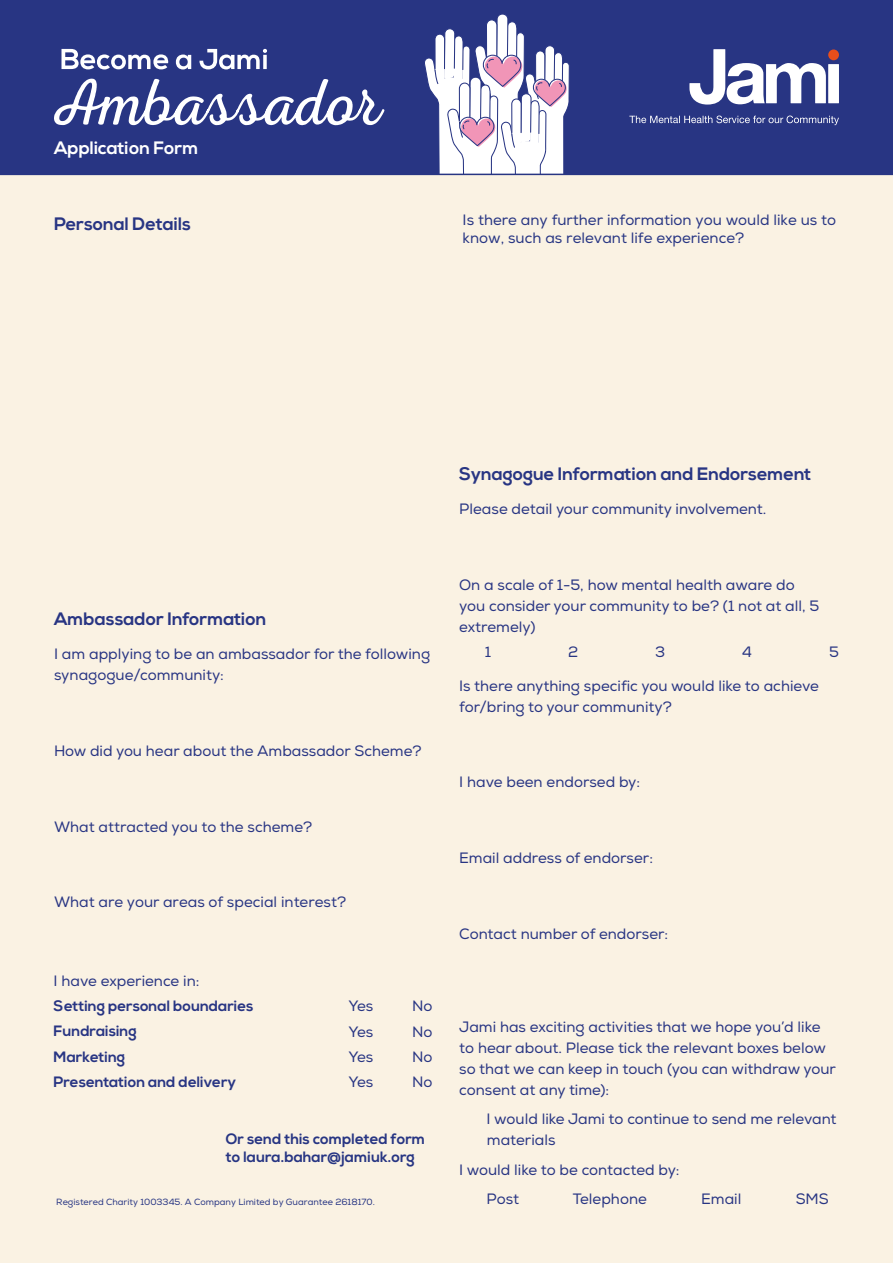
<style>
.page{position:relative;width:893px;height:1263px;background:#faf2e3}
.page>*{position:absolute;margin:0;border:0;box-sizing:border-box;transform-origin:0 0}
.t1{font:700 18px "Nexa";color:#283583}
.t2{font:700 18px "Nexa";color:#fff}
.t3{font:15px/21px "Nexa";color:#283583}
.t4{font:15px/18px "Nexa";color:#273583}
.t5{font:700 15px/25.2px "Nexa";color:#283583}
.t6{font:700 15px/18px "Nexa";color:#273583}
.t7{font:9px "Nexa";color:#273583}
</style>
<div class="page">
<svg style="left:0;top:0;width:893px;height:175px"></svg>
<svg style="left:689px;top:49px;width:150px;height:56px"></svg>
<div style="left:828px;top:49px;width:11px;height:11px;background:#e94e1b;border-radius:50%"></div>
<svg style="left:629px;top:116px;width:210px;height:9px"></svg>
<svg style="left:54px;top:79px;width:330px;height:46px"></svg>
<svg style="left:62px;top:48px;width:205px;height:22px"></svg>
<p class="t2" style="left:54px;top:137px;width:146px">Application Form</p>
<p class="t1" style="left:54px;top:213px;width:139px">Personal Details</p>
<p class="t4" style="left:463px;top:211px;width:375px">Is there any further information you would like us to know, such as relevant life experience?</p>
<p class="t1" style="left:54px;top:609px;width:214px">Ambassador Information</p>
<p class="t3" style="left:54px;top:644px;width:378px">I am applying to be an ambassador for the following synagogue/community:</p>
<p class="t3" style="left:54px;top:740px;width:369px">How did you hear about the Ambassador Scheme?</p>
<p class="t3" style="left:54px;top:816px;width:260px">What attracted you to the scheme?</p>
<p class="t3" style="left:54px;top:892px;width:294px">What are your areas of special interest?</p>
<p class="t3" style="left:54px;top:970px;width:147px">I have experience in:</p>
<p class="t5" style="left:54px;top:994px;width:201px">Setting personal boundaries<br>Fundraising<br>Marketing<br>Presentation and delivery</p>
<p class="t3" style="left:349px;top:996px;width:26px">Yes</p>
<p class="t3" style="left:412px;top:996px;width:22px">No</p>
<p class="t3" style="left:349px;top:1021px;width:26px">Yes</p>
<p class="t3" style="left:412px;top:1021px;width:22px">No</p>
<p class="t3" style="left:349px;top:1046px;width:26px">Yes</p>
<p class="t3" style="left:412px;top:1046px;width:22px">No</p>
<p class="t3" style="left:349px;top:1072px;width:26px">Yes</p>
<p class="t3" style="left:412px;top:1072px;width:22px">No</p>
<p class="t6" style="left:226px;top:1130px;width:201px">Or send this completed form to laura.bahar@jamiuk.org</p>
<p class="t7" style="left:56px;top:1197px;width:320px">Registered Charity 1003345. A Company Limited by Guarantee 2618170.</p>
<p class="t1" style="left:459px;top:463px;width:354px">Synagogue Information and Endorsement</p>
<p class="t3" style="left:459px;top:498px;width:309px">Please detail your community involvement.</p>
<p class="t3" style="left:459px;top:574px;width:362px">On a scale of 1-5, how mental health aware do you consider your community to be? (1 not at all, 5 extremely)</p>
<p class="t3" style="left:485px;top:641px;width:8px">1</p>
<p class="t3" style="left:568px;top:641px;width:12px">2</p>
<p class="t3" style="left:655px;top:641px;width:12px">3</p>
<p class="t3" style="left:742px;top:641px;width:11px">4</p>
<p class="t3" style="left:829px;top:641px;width:11px">5</p>
<p class="t3" style="left:459px;top:675px;width:361px">Is there anything specific you would like to achieve for/bring to your community?</p>
<p class="t3" style="left:459px;top:772px;width:182px">I have been endorsed by:</p>
<p class="t3" style="left:459px;top:848px;width:195px">Email address of endorser:</p>
<p class="t3" style="left:459px;top:923px;width:211px">Contact number of endorser:</p>
<p class="t3" style="left:459px;top:1016px;width:378px">Jami has exciting activities that we hope you’d like to hear about. Please tick the relevant boxes below so that we can keep in touch (you can withdraw your consent at any time):</p>
<p class="t3" style="left:487px;top:1109px;width:351px">I would like Jami to continue to send me relevant materials</p>
<p class="t3" style="left:487px;top:1155px;width:194px;line-height:29.5px;text-indent:-27px">I would like to be contacted by:<br>Post</p>
<p class="t3" style="left:573px;top:1189px;width:75px">Telephone</p>
<p class="t3" style="left:701px;top:1189px;width:42px">Email</p>
<p class="t3" style="left:796px;top:1189px;width:35px">SMS</p>
</div>
